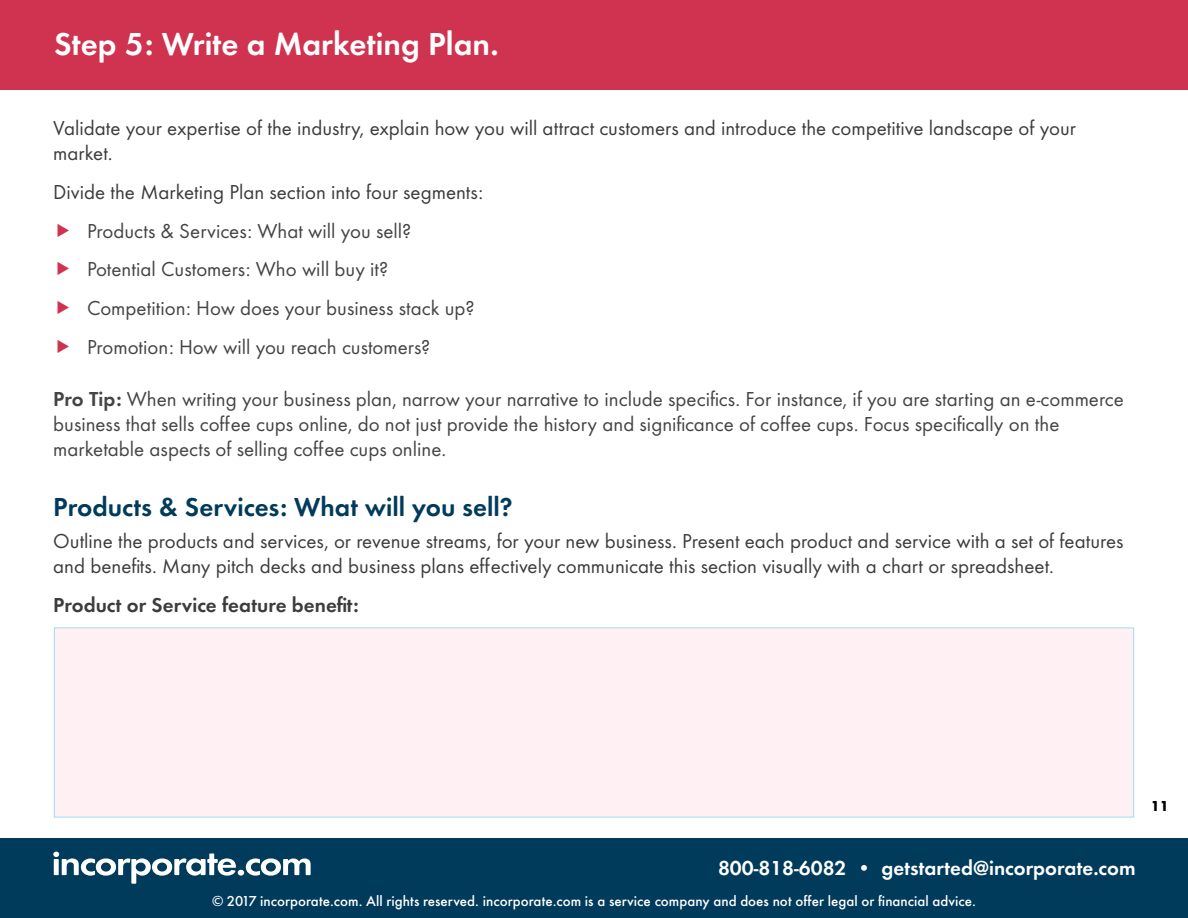
<style>
.page{position:relative;width:1188px;height:918px;background:#fff}
.page>*{position:absolute;margin:0;border:0;box-sizing:border-box;transform-origin:0 0}
.t1{font:600 33px "Futura Round";color:#fff}
.t2{font:600 27px "Futura Round";color:#003b5c}
.t3{font:21px/38.7px "Futura Round";color:#454444}
.t4{font:21px/25.2px "Futura Round";color:#3d3c3d}
.t5{font:600 21px "Futura Round";color:#fff}
.t6{font:600 21px "Futura Round";color:#3d3c3d}
.t7{font:500 15px "Futura Round";color:#fff}
.t8{font:700 15px "Futura Round";color:#000}
.s1{font-weight:600}
</style>
<div class="page">
<div style="left:0;top:838px;width:1188px;height:80px;background:#003b5c"></div>
<svg style="left:53px;top:852px;width:258px;height:32px"></svg>
<div style="left:54px;top:627px;width:1080px;height:191px;background:#fff0f3;border:1px solid #a0dafa"></div>
<div style="left:0;top:0;width:1188px;height:90px;background:#cf334f"></div>
<h1 class="t1" style="left:54px;top:19px;width:446px">Step 5: Write a Marketing Plan.</h1>
<p class="t4" style="left:53px;top:114px;width:1024px">Validate your expertise of the industry, explain how you will attract customers and introduce the competitive landscape of your market.</p>
<p class="t4" style="left:53px;top:178px;width:432px">Divide the Marketing Plan section into four segments:</p>
<p class="t3" style="left:87px;top:210px;width:389px">Products &amp; Services: What will you sell?<br>Potential Customers: Who will buy it?<br>Competition: How does your business stack up?<br>Promotion: How will you reach customers?</p>
<p class="t3" style="left:53px;top:385px;width:1072px;line-height:25.2px"><span class="s1">Pro Tip:</span> When writing your business plan, narrow your narrative to include specifics. For instance, if you are starting an e-commerce business that sells coffee cups online, do not just provide the history and significance of coffee cups. Focus specifically on the marketable aspects of selling coffee cups online.</p>
<p class="t2" style="left:53px;top:486px;width:461px">Products &amp; Services: What will you sell?</p>
<p class="t4" style="left:53px;top:527px;width:1072px">Outline the products and services, or revenue streams, for your new business. Present each product and service with a set of features and benefits. Many pitch decks and business plans effectively communicate this section visually with a chart or spreadsheet.</p>
<p class="t6" style="left:53px;top:589px;width:307px">Product or Service feature benefit:</p>
<p class="t8" style="left:1151px;top:795px;width:19px">11</p>
<p class="t5" style="left:718px;top:852px;width:419px">800-818-6082 • getstarted@incorporate.com</p>
<p class="t7" style="left:212px;top:890px;width:765px">© 2017 incorporate.com. All rights reserved. incorporate.com is a service company and does not offer legal or financial advice.</p>
</div>
